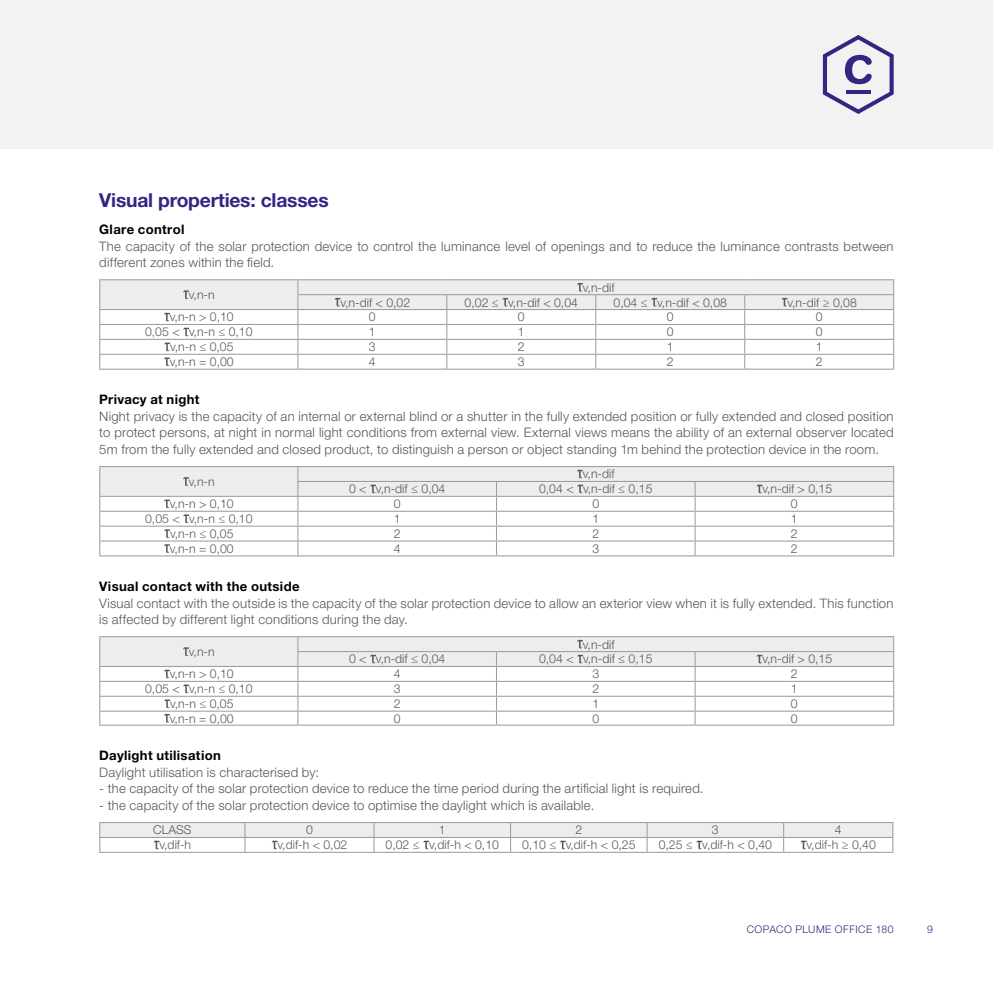
<style>
.page{position:relative;width:993px;height:993px;background:#fff}
.page>*{position:absolute;margin:0;border:0;box-sizing:border-box;transform-origin:0 0}
.t1{font:700 19.25px "Helvetica Neue LT Std";letter-spacing:-.01em;color:#312783}
.t2{font:300 13.12px/16.6px "Helvetica Neue LT Std";letter-spacing:.015em;color:#575756}
.t3{font:700 13.12px "Helvetica Neue LT Std";letter-spacing:.025em;color:#000}
.t4{font:300 12.25px "Helvetica Neue LT Std";color:#575756}
.t5{font:300 10.5px "Helvetica Neue LT Std";letter-spacing:.045em;color:#312783}
</style>
<div class="page">
<div style="left:0;top:0;width:992px;height:149px;background:#f2f2f2"></div>
<hr style="left:446px;top:368px;width:149px;height:1px;background:#9d9d9c">
<hr style="left:595px;top:368px;width:149px;height:1px;background:#9d9d9c">
<hr style="left:744px;top:368px;width:149px;height:1px;background:#9d9d9c">
<hr style="left:99px;top:279px;width:199px;height:1px;background:#9d9d9c">
<hr style="left:298px;top:279px;width:148px;height:1px;background:#9d9d9c">
<hr style="left:446px;top:279px;width:149px;height:1px;background:#9d9d9c">
<hr style="left:595px;top:279px;width:149px;height:1px;background:#9d9d9c">
<hr style="left:744px;top:279px;width:149px;height:1px;background:#9d9d9c">
<hr style="left:99px;top:368px;width:199px;height:1px;background:#9d9d9c">
<hr style="left:298px;top:368px;width:148px;height:1px;background:#9d9d9c">
<svg style="left:99px;top:280px;width:794px;height:88px"></svg>
<hr style="left:496px;top:555px;width:198px;height:1px;background:#9d9d9c">
<hr style="left:694px;top:555px;width:199px;height:1px;background:#9d9d9c">
<hr style="left:99px;top:555px;width:199px;height:1px;background:#9d9d9c">
<hr style="left:298px;top:555px;width:198px;height:1px;background:#9d9d9c">
<svg style="left:99px;top:466px;width:794px;height:89px"></svg>
<hr style="left:496px;top:724px;width:198px;height:1px;background:#9d9d9c">
<hr style="left:694px;top:724px;width:199px;height:1px;background:#9d9d9c">
<hr style="left:99px;top:724px;width:199px;height:1px;background:#9d9d9c">
<hr style="left:298px;top:724px;width:198px;height:1px;background:#9d9d9c">
<svg style="left:99px;top:636px;width:794px;height:88px"></svg>
<hr style="left:99px;top:821px;width:146px;height:1px;background:#9d9d9c">
<hr style="left:245px;top:821px;width:129px;height:1px;background:#9d9d9c">
<hr style="left:374px;top:821px;width:136px;height:1px;background:#9d9d9c">
<hr style="left:510px;top:821px;width:137px;height:1px;background:#9d9d9c">
<hr style="left:647px;top:821px;width:136px;height:1px;background:#9d9d9c">
<hr style="left:783px;top:821px;width:110px;height:1px;background:#9d9d9c">
<svg style="left:99px;top:822px;width:794px;height:30px"></svg>
<svg style="left:822px;top:35px;width:71px;height:79px"></svg>
<h1 class="t1" style="left:99px;top:188px;width:231px">Visual properties: classes</h1>
<p class="t3" style="left:99px;top:221px;width:87px">Glare control</p>
<p class="t2" style="left:99px;top:237px;width:795px">The capacity of the solar protection device to control the luminance level of openings and to reduce the luminance contrasts between different zones within the field.</p>
<p class="t4" style="left:189px;top:287px;width:27px">v,n-n</p>
<p class="t4" style="left:582px;top:280px;width:33px">v,n-dif</p>
<p class="t4" style="left:340px;top:294px;width:71px">v,n-dif &lt; 0,02</p>
<p class="t4" style="left:464px;top:294px;width:115px">0,02 ≤ v,n-dif &lt; 0,04</p>
<p class="t4" style="left:613px;top:294px;width:115px">0,04 ≤ v,n-dif &lt; 0,08</p>
<p class="t4" style="left:787px;top:294px;width:71px">v,n-dif ≥ 0,08</p>
<p class="t4" style="left:170px;top:309px;width:65px">v,n-n &gt; 0,10</p>
<p class="t4" style="left:369px;top:309px;width:8px">0</p>
<p class="t4" style="left:517px;top:309px;width:8px">0</p>
<p class="t4" style="left:666px;top:309px;width:8px">0</p>
<p class="t4" style="left:815px;top:309px;width:8px">0</p>
<p class="t4" style="left:145px;top:324px;width:109px">0,05 &lt; v,n-n ≤ 0,10</p>
<p class="t4" style="left:369px;top:324px;width:8px">1</p>
<p class="t4" style="left:517px;top:324px;width:8px">1</p>
<p class="t4" style="left:666px;top:324px;width:8px">0</p>
<p class="t4" style="left:815px;top:324px;width:8px">0</p>
<p class="t4" style="left:170px;top:339px;width:65px">v,n-n ≤ 0,05</p>
<p class="t4" style="left:369px;top:339px;width:8px">3</p>
<p class="t4" style="left:517px;top:339px;width:8px">2</p>
<p class="t4" style="left:666px;top:339px;width:8px">1</p>
<p class="t4" style="left:815px;top:339px;width:8px">1</p>
<p class="t4" style="left:170px;top:354px;width:65px">v,n-n = 0,00</p>
<p class="t4" style="left:369px;top:354px;width:8px">4</p>
<p class="t4" style="left:517px;top:354px;width:8px">3</p>
<p class="t4" style="left:666px;top:354px;width:8px">2</p>
<p class="t4" style="left:815px;top:354px;width:8px">2</p>
<p class="t3" style="left:99px;top:391px;width:102px">Privacy at night</p>
<p class="t2" style="left:99px;top:407px;width:795px;text-align:justify">Night privacy is the capacity of an internal or external blind or a shutter in the fully extended position or fully extended and closed position to protect persons, at night in normal light conditions from external view. External views means the ability of an external observer located 5m from the fully extended and closed product, to distinguish a person or object standing 1m behind the protection device in the room.</p>
<p class="t4" style="left:189px;top:474px;width:27px">v,n-n</p>
<p class="t4" style="left:582px;top:466px;width:33px">v,n-dif</p>
<p class="t4" style="left:349px;top:481px;width:98px">0 &lt; v,n-dif ≤ 0,04</p>
<p class="t4" style="left:539px;top:481px;width:115px">0,04 &lt; v,n-dif ≤ 0,15</p>
<p class="t4" style="left:762px;top:481px;width:71px">v,n-dif &gt; 0,15</p>
<p class="t4" style="left:170px;top:496px;width:65px">v,n-n &gt; 0,10</p>
<p class="t4" style="left:393px;top:496px;width:8px">0</p>
<p class="t4" style="left:592px;top:496px;width:8px">0</p>
<p class="t4" style="left:790px;top:496px;width:8px">0</p>
<p class="t4" style="left:145px;top:511px;width:109px">0,05 &lt; v,n-n ≤ 0,10</p>
<p class="t4" style="left:393px;top:511px;width:8px">1</p>
<p class="t4" style="left:592px;top:511px;width:8px">1</p>
<p class="t4" style="left:790px;top:511px;width:8px">1</p>
<p class="t4" style="left:170px;top:526px;width:65px">v,n-n ≤ 0,05</p>
<p class="t4" style="left:393px;top:526px;width:8px">2</p>
<p class="t4" style="left:592px;top:526px;width:8px">2</p>
<p class="t4" style="left:790px;top:526px;width:8px">2</p>
<p class="t4" style="left:170px;top:541px;width:65px">v,n-n = 0,00</p>
<p class="t4" style="left:393px;top:541px;width:8px">4</p>
<p class="t4" style="left:592px;top:541px;width:8px">3</p>
<p class="t4" style="left:790px;top:541px;width:8px">2</p>
<p class="t3" style="left:99px;top:578px;width:202px">Visual contact with the outside</p>
<p class="t2" style="left:99px;top:594px;width:795px">Visual contact with the outside is the capacity of the solar protection device to allow an exterior view when it is fully extended. This function is affected by different light conditions during the day.</p>
<p class="t4" style="left:189px;top:644px;width:27px">v,n-n</p>
<p class="t4" style="left:582px;top:636px;width:33px">v,n-dif</p>
<p class="t4" style="left:349px;top:651px;width:98px">0 &lt; v,n-dif ≤ 0,04</p>
<p class="t4" style="left:539px;top:651px;width:115px">0,04 &lt; v,n-dif ≤ 0,15</p>
<p class="t4" style="left:762px;top:651px;width:71px">v,n-dif &gt; 0,15</p>
<p class="t4" style="left:170px;top:666px;width:65px">v,n-n &gt; 0,10</p>
<p class="t4" style="left:393px;top:666px;width:8px">4</p>
<p class="t4" style="left:592px;top:666px;width:8px">3</p>
<p class="t4" style="left:790px;top:666px;width:8px">2</p>
<p class="t4" style="left:145px;top:681px;width:109px">0,05 &lt; v,n-n ≤ 0,10</p>
<p class="t4" style="left:393px;top:681px;width:8px">3</p>
<p class="t4" style="left:592px;top:681px;width:8px">2</p>
<p class="t4" style="left:790px;top:681px;width:8px">1</p>
<p class="t4" style="left:170px;top:696px;width:65px">v,n-n ≤ 0,05</p>
<p class="t4" style="left:393px;top:696px;width:8px">2</p>
<p class="t4" style="left:592px;top:696px;width:8px">1</p>
<p class="t4" style="left:790px;top:696px;width:8px">0</p>
<p class="t4" style="left:170px;top:710px;width:65px">v,n-n = 0,00</p>
<p class="t4" style="left:393px;top:710px;width:8px">0</p>
<p class="t4" style="left:592px;top:710px;width:8px">0</p>
<p class="t4" style="left:790px;top:710px;width:8px">0</p>
<p class="t3" style="left:99px;top:747px;width:123px">Daylight utilisation</p>
<p class="t2" style="left:99px;top:763px;width:221px">Daylight utilisation is characterised by:</p>
<p class="t2" style="left:99px;top:779px;width:605px">- the capacity of the solar protection device to reduce the time period during the artificial light is required.</p>
<p class="t2" style="left:99px;top:796px;width:496px">- the capacity of the solar protection device to optimise the daylight which is available.</p>
<p class="t4" style="left:153px;top:822px;width:40px">CLASS</p>
<p class="t4" style="left:306px;top:822px;width:8px">0</p>
<p class="t4" style="left:439px;top:822px;width:8px">1</p>
<p class="t4" style="left:575px;top:822px;width:8px">2</p>
<p class="t4" style="left:711px;top:822px;width:8px">3</p>
<p class="t4" style="left:834px;top:822px;width:8px">4</p>
<p class="t4" style="left:159px;top:837px;width:33px">v,dif-h</p>
<p class="t4" style="left:277px;top:837px;width:71px">v,dif-h &lt; 0,02</p>
<p class="t4" style="left:385px;top:837px;width:115px">0,02 ≤ v,dif-h &lt; 0,10</p>
<p class="t4" style="left:522px;top:837px;width:115px">0,10 ≤ v,dif-h &lt; 0,25</p>
<p class="t4" style="left:658px;top:837px;width:115px">0,25 ≤ v,dif-h &lt; 0,40</p>
<p class="t4" style="left:806px;top:837px;width:71px">v,dif-h ≥ 0,40</p>
<p class="t5" style="left:746px;top:922px;width:148px">COPACO PLUME OFFICE 180</p>
<p class="t5" style="left:926px;top:922px;width:7px">9</p>
</div>
